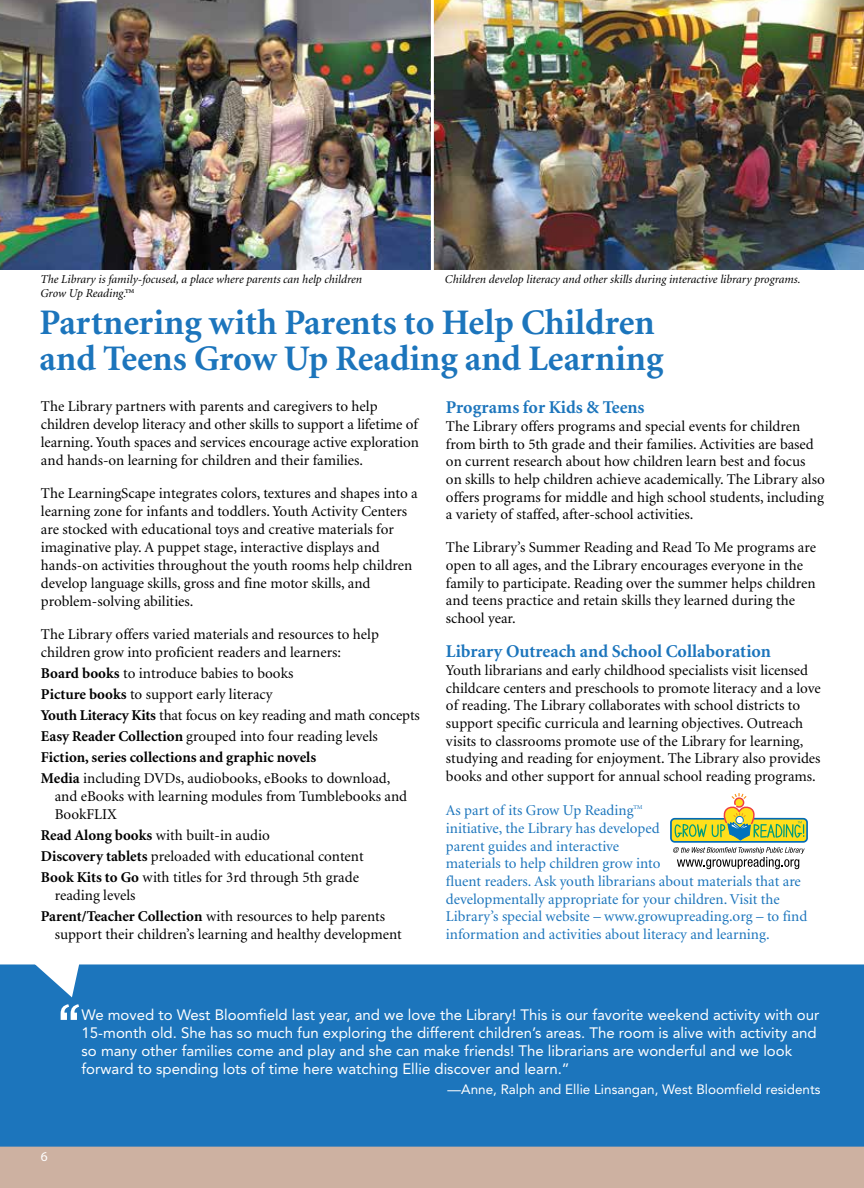
<style>
.page{position:relative;width:864px;height:1188px;background:#fff}
.page>*{position:absolute;margin:0;border:0;box-sizing:border-box;transform-origin:0 0}
.t1{font:69px "Gotham";color:#fff}
.t2{font:700 36px/36px "Minion";color:#1c75bc}
.t3{font:700 18px "Minion";color:#1c75bc}
.t4{font:15px/17.7px "Minion";color:#000}
.t5{font:15px/18px "Avenir";color:#fff}
.t6{font:15px/17.7px "Minion";color:#1c75bc}
.t7{font:13.5px "Avenir";color:#fff}
.t8{font:13.5px "Myriad Pro";color:#fff}
.t9{font:italic 12px/13.5px "Minion";color:#000}
.t10{font:6px "Minion";color:#1c75bc}
.s1{font-weight:700}
</style>
<div class="page">
<img style="left:0;top:0;width:864px;height:270px">
<div style="left:0;top:1134px;width:864px;height:54px;background:#cdb1a1"></div>
<div style="left:0;top:964px;width:864px;height:183px;background:#1c75bc"></div>
<svg style="left:0;top:964px;width:90px;height:33px"></svg>
<hr style="left:431px;top:0;width:3px;height:281px;background:#fff">
<svg style="left:670px;top:793px;width:138px;height:76px"></svg>
<p class="t9" style="left:41px;top:273px;width:323px">The Library is family-focused, a place where parents can help children<br>Grow Up Reading.™</p>
<p class="t9" style="left:445px;top:273px;width:357px">Children develop literacy and other skills during interactive library programs.</p>
<h2 class="t2" style="left:39px;top:306px;width:626px">Partnering with Parents to Help Children and Teens Grow Up Reading and Learning</h2>
<p class="t3" style="left:446px;top:398px;width:200px">Programs for Kids &amp; Teens</p>
<p class="t4" style="left:446px;top:418px;width:380px">The Library offers programs and special events for children from birth to 5th grade and their families. Activities are based on current research about how children learn best and focus on skills to help children achieve academically. The Library also offers programs for middle and high school students, including a variety of staffed, after-school activities.</p>
<p class="t4" style="left:446px;top:539px;width:372px">The Library’s Summer Reading and Read To Me programs are open to all ages, and the Library encourages everyone in the family to participate. Reading over the summer helps children and teens practice and retain skills they learned during the school year.</p>
<p class="t3" style="left:446px;top:642px;width:327px">Library Outreach and School Collaboration</p>
<p class="t4" style="left:446px;top:662px;width:376px">Youth librarians and early childhood specialists visit licensed childcare centers and preschools to promote literacy and a love of reading. The Library collaborates with school districts to support specific curricula and learning objectives. Outreach visits to classrooms promote use of the Library for learning, studying and reading for enjoyment. The Library also provides books and other support for annual school reading programs.</p>
<p class="t6" style="left:446px;top:802px;width:189px">As part of its Grow Up Reading</p>
<p class="t10" style="left:634px;top:804px;width:10px">TM</p>
<p class="t6" style="left:446px;top:820px;width:363px">initiative, the Library has developed<br>parent guides and interactive<br>materials to help children grow into<br>fluent readers. Ask youth librarians about materials that are developmentally appropriate for your children. Visit the Library’s special website – www.growupreading.org – to find information and activities about literacy and learning.</p>
<p class="t4" style="left:41px;top:398px;width:380px">The Library partners with parents and caregivers to help children develop literacy and other skills to support a lifetime of learning. Youth spaces and services encourage active exploration and hands-on learning for children and their families.</p>
<p class="t4" style="left:41px;top:485px;width:378px">The LearningScape integrates colors, textures and shapes into a learning zone for infants and toddlers. Youth Activity Centers are stocked with educational toys and creative materials for imaginative play. A puppet stage, interactive displays and hands-on activities throughout the youth rooms help children develop language skills, gross and fine motor skills, and problem-solving abilities.</p>
<p class="t4" style="left:41px;top:626px;width:340px">The Library offers varied materials and resources to help children grow into proficient readers and learners:</p>
<p class="t4" style="left:41px;top:664px;width:380px;line-height:21px"><span class="s1">Board books</span> to introduce babies to books<br><span class="s1">Picture books</span> to support early literacy<br><span class="s1">Youth Literacy Kits</span> that focus on key reading and math concepts <span class="s1">Easy Reader Collection</span> grouped into four reading levels <span class="s1">Fiction, series collections and graphic novels<br>Media</span> including DVDs, audiobooks, eBooks to download,</p>
<p class="t4" style="left:55px;top:788px;width:354px">and eBooks with learning modules from Tumblebooks and<br>BookFLIX</p>
<p class="t4" style="left:41px;top:826px;width:324px;line-height:21px"><span class="s1">Read Along books</span> with built-in audio<br><span class="s1">Discovery tablets</span> preloaded with educational content<br><span class="s1">Book Kits to Go</span> with titles for 3rd through 5th grade</p>
<p class="t4" style="left:41px;top:886px;width:346px;line-height:21px;text-indent:14px">reading levels<br><span class="s1">Parent/Teacher Collection</span> with resources to help parents</p>
<p class="t4" style="left:55px;top:926px;width:349px">support their children’s learning and healthy development</p>
<h1 class="t1" style="left:82px;top:1081px;width:28px;rotate:-180deg">,,</h1>
<p class="t5" style="left:82px;top:1006px;width:739px">We moved to West Bloomfield last year, and we love the Library! This is our favorite weekend activity with our 15-month old. She has so much fun exploring the different children’s areas. The room is alive with activity and so many other families come and play and she can make friends! The librarians are wonderful and we look forward to spending lots of time here watching Ellie discover and learn.”</p>
<p class="t7" style="left:448px;top:1081px;width:374px">—Anne, Ralph and Ellie Linsangan, West Bloomfield residents</p>
<p class="t8" style="left:41px;top:1148px;width:8px">6</p>
</div>
